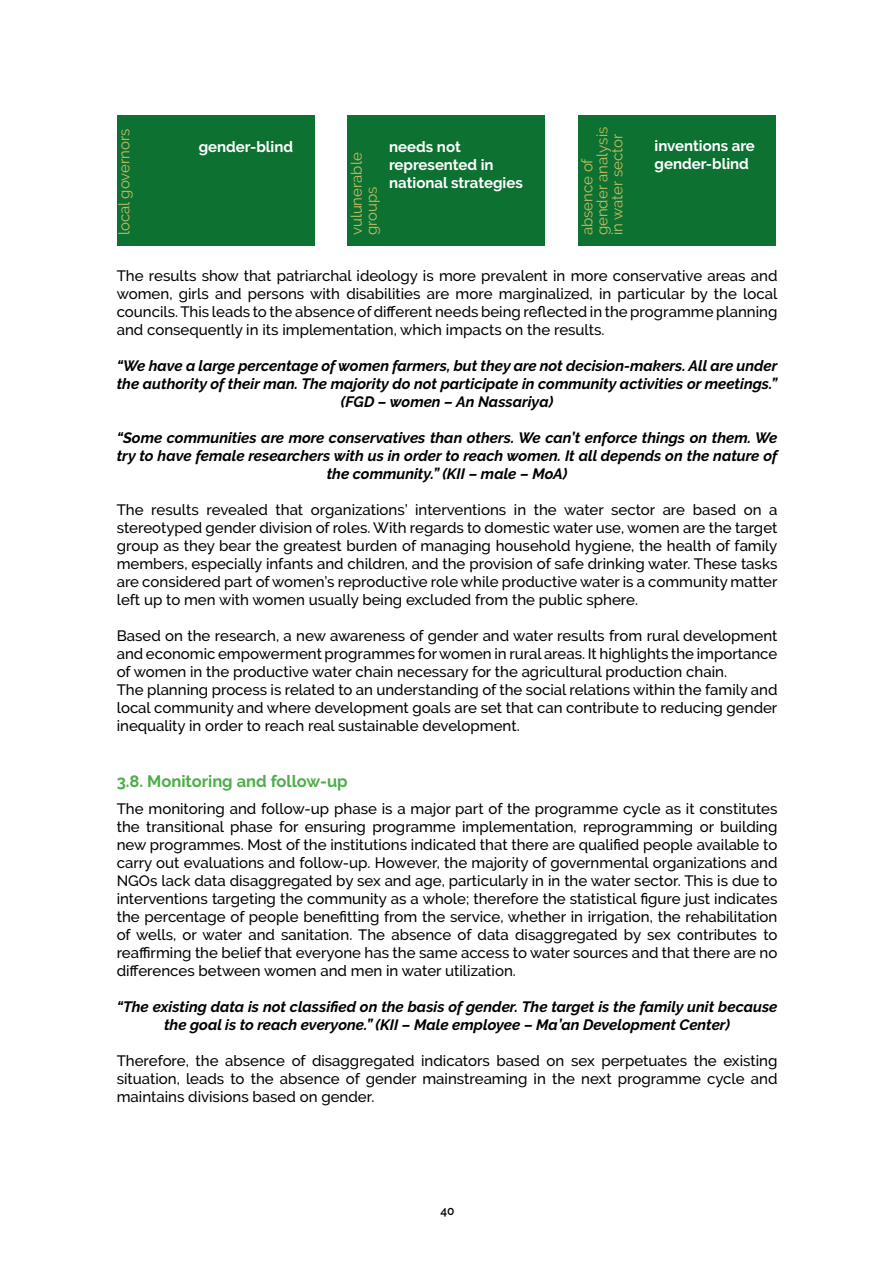
<style>
.page{position:relative;width:893px;height:1263px;background:#fff}
.page>*{position:absolute;margin:0;border:0;box-sizing:border-box;transform-origin:0 0}
.t1{font:700 16.5px "Raleway";color:#4dad49}
.t2{font:500 15px/18px "Raleway";color:#000;text-align:justify}
.t3{font:italic 700 15px/18px "Raleway";color:#000;text-align:center}
.t4{font:700 15px/18px "Raleway";color:#fff}
.t5{font:15px/15px "Raleway";color:#c7bd63}
.t6{font:600 12px "Raleway";color:#000}
</style>
<div class="page">
<div style="left:117px;top:115px;width:197px;height:131px;background:#0d7132"></div>
<div style="left:348px;top:115px;width:197px;height:131px;background:#0d7132"></div>
<div style="left:578px;top:115px;width:198px;height:131px;background:#0d7132"></div>
<p class="t5" style="left:117px;top:235px;width:108px;rotate:-90deg">local governors</p>
<p class="t5" style="left:580px;top:235px;width:110px;rotate:-90deg">absence of gender analysis in water sector</p>
<p class="t4" style="left:199px;top:138px;width:96px">gender-blind</p>
<p class="t4" style="left:389px;top:138px;width:135px">needs not represented in national strategies</p>
<p class="t4" style="left:654px;top:137px;width:102px">inventions are gender-blind</p>
<p class="t5" style="left:349px;top:235px;width:84px;rotate:-90deg">vulunerable groups</p>
<p class="t2" style="left:117px;top:267px;width:662px">The results show that patriarchal ideology is more prevalent in more conservative areas and women, girls and persons with disabilities are more marginalized, in particular by the local councils. This leads to the absence of different needs being reflected in the programme planning and consequently in its implementation, which impacts on the results.</p>
<p class="t3" style="left:117px;top:357px;width:662px">“We have a large percentage of women farmers, but they are not decision-makers. All are under the authority of their man. The majority do not participate in community activities or meetings.” (FGD – women – An Nassariya)</p>
<p class="t3" style="left:117px;top:429px;width:662px">“Some communities are more conservatives than others. We can’t enforce things on them. We try to have female researchers with us in order to reach women. It all depends on the nature of the community.” (KII – male – MoA)</p>
<p class="t2" style="left:117px;top:501px;width:662px">The results revealed that organizations’ interventions in the water sector are based on a stereotyped gender division of roles. With regards to domestic water use, women are the target group as they bear the greatest burden of managing household hygiene, the health of family members, especially infants and children, and the provision of safe drinking water. These tasks are considered part of women’s reproductive role while productive water is a community matter left up to men with women usually being excluded from the public sphere.</p>
<p class="t2" style="left:117px;top:627px;width:662px;text-align:left">Based on the research, a new awareness of gender and water results from rural development and economic empowerment programmes for women in rural areas. It highlights the importance of women in the productive water chain necessary for the agricultural production chain.<br>The planning process is related to an understanding of the social relations within the family and local community and where development goals are set that can contribute to reducing gender inequality in order to reach real sustainable development.</p>
<p class="t1" style="left:117px;top:772px;width:232px">3.8. Monitoring and follow-up</p>
<p class="t2" style="left:117px;top:800px;width:662px">The monitoring and follow-up phase is a major part of the programme cycle as it constitutes the transitional phase for ensuring programme implementation, reprogramming or building new programmes. Most of the institutions indicated that there are qualified people available to carry out evaluations and follow-up. However, the majority of governmental organizations and NGOs lack data disaggregated by sex and age, particularly in in the water sector. This is due to interventions targeting the community as a whole; therefore the statistical figure just indicates the percentage of people benefitting from the service, whether in irrigation, the rehabilitation of wells, or water and sanitation. The absence of data disaggregated by sex contributes to reaffirming the belief that everyone has the same access to water sources and that there are no differences between women and men in water utilization.</p>
<p class="t3" style="left:117px;top:998px;width:662px">“The existing data is not classified on the basis of gender. The target is the family unit because the goal is to reach everyone.” (KII – Male employee – Ma’an Development Center)</p>
<p class="t2" style="left:117px;top:1052px;width:662px">Therefore, the absence of disaggregated indicators based on sex perpetuates the existing situation, leads to the absence of gender mainstreaming in the next programme cycle and maintains divisions based on gender.</p>
<p class="t6" style="left:440px;top:1204px;width:16px">40</p>
</div>
